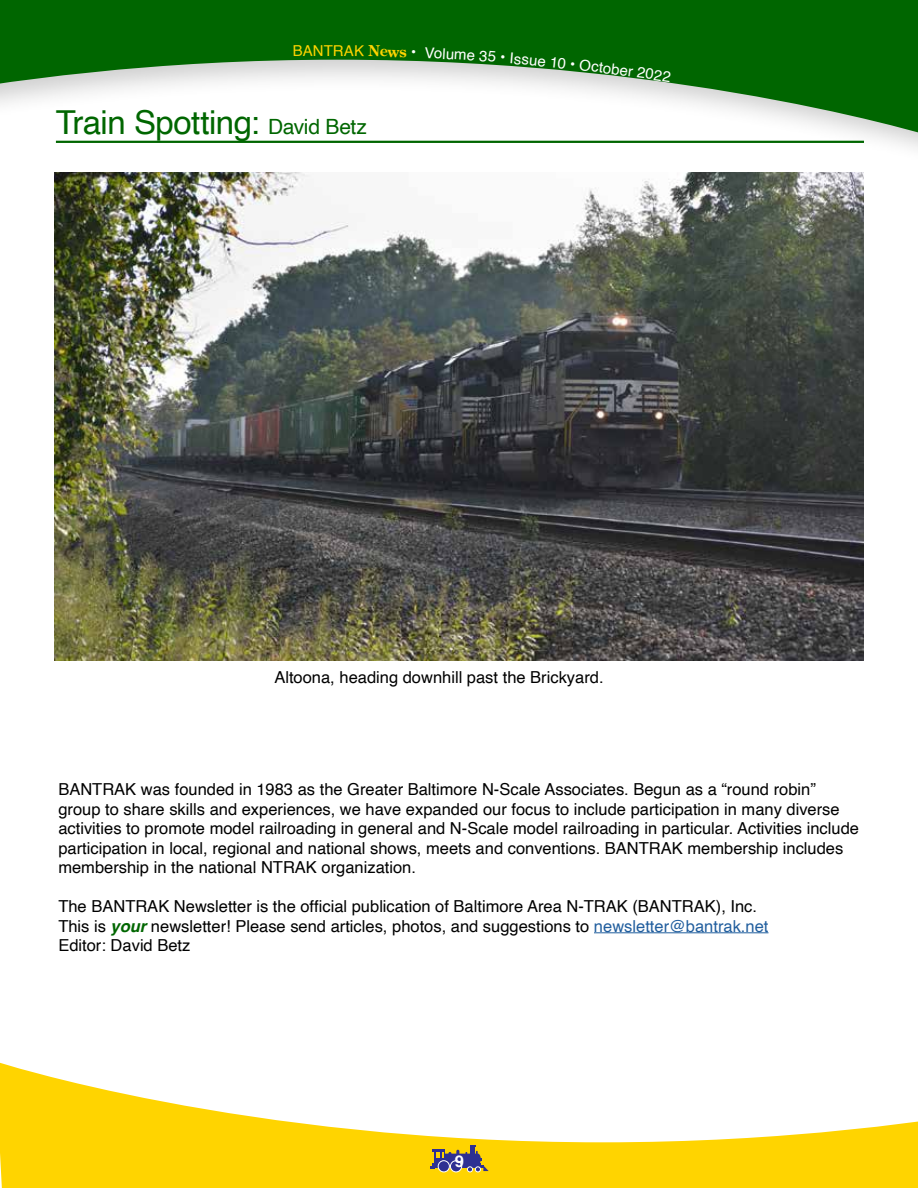
<style>
.page{position:relative;width:918px;height:1188px;background:#fff}
.page>*{position:absolute;margin:0;border:0;box-sizing:border-box;transform-origin:0 0}
.t1{font:33px "Helvetica";letter-spacing:-.02em;color:#060}
.t2{font:16.5px/19.5px "Helvetica";color:#000}
.t3{font:700 16.5px "Helvetica";color:#fff}
.t4{font:15px "Helvetica";color:#fff}
.t5{font:15px "Helvetica";color:#ffd400}
.t6{font:700 15px "Century Old Style Std";color:#ffd400}
.s1{font-family:"Helvetica";font-weight:400}
.s2{font-size:21px}
.s3{font-weight:700;font-style:italic;color:#060}
.s4{color:#215e9e}
</style>
<div class="page">
<svg style="left:0;top:1062px;width:918px;height:126px;fill:#ffd400"></svg>
<svg style="left:0;top:0;width:918px;height:141px;fill:#060"></svg>
<div style="left:415px;top:1144px;width:86px;height:44px;background:#ffd400"></div>
<svg style="left:430px;top:1145px;width:59px;height:27px"></svg>
<hr style="left:56px;top:141px;width:808px;height:2px;background:#060">
<hr style="left:594px;top:932px;width:175px;height:1px;background:#215e9e">
<img style="left:54px;top:172px;width:810px;height:488px">
<svg style="left:294px;top:45px;width:19px;height:11px"></svg>
<svg style="left:400px;top:47px;width:35px;height:11px"></svg>
<svg style="left:467px;top:50px;width:29px;height:12px"></svg>
<p class="t5" style="left:313px;top:39px;width:43px">NTRA</p>
<p class="t6" style="left:354px;top:41px;width:47px;rotate:1deg"><span class="s1">K</span> New</p>
<p class="t4" style="left:435px;top:41px;width:34px;rotate:3deg">olum</p>
<p class="t4" style="left:501px;top:46px;width:39px;rotate:5deg">• Issu</p>
<p class="t4" style="left:539px;top:49px;width:39px;rotate:6deg">e10•</p>
<p class="t4" style="left:581px;top:53px;width:50px;rotate:7deg">Octobe</p>
<p class="t4" style="left:630px;top:59px;width:44px;rotate:8deg">r 2022</p>
<h1 class="t1" style="left:56px;top:97px;width:312px">Train Spotting: <span class="s2">David Betz</span></h1>
<p class="t2" style="left:274px;top:668px;width:331px">Altoona, heading downhill past the Brickyard.</p>
<p class="t2" style="left:58px;top:780px;width:802px">BANTRAK was founded in 1983 as the Greater Baltimore N-Scale Associates. Begun as a “round robin” group to share skills and experiences, we have expanded our focus to include participation in many diverse activities to promote model railroading in general and N-Scale model railroading in particular. Activities include participation in local, regional and national shows, meets and conventions. BANTRAK membership includes membership in the national NTRAK organization.</p>
<p class="t2" style="left:58px;top:897px;width:712px">The BANTRAK Newsletter is the official publication of Baltimore Area N-TRAK (BANTRAK), Inc.<br>This is <span class="s3">your</span> newsletter! Please send articles, photos, and suggestions to <span class="s4">newsletter@bantrak.net<br></span>Editor: David Betz</p>
<p class="t3" style="left:455px;top:1152px;width:11px">9</p>
</div>
